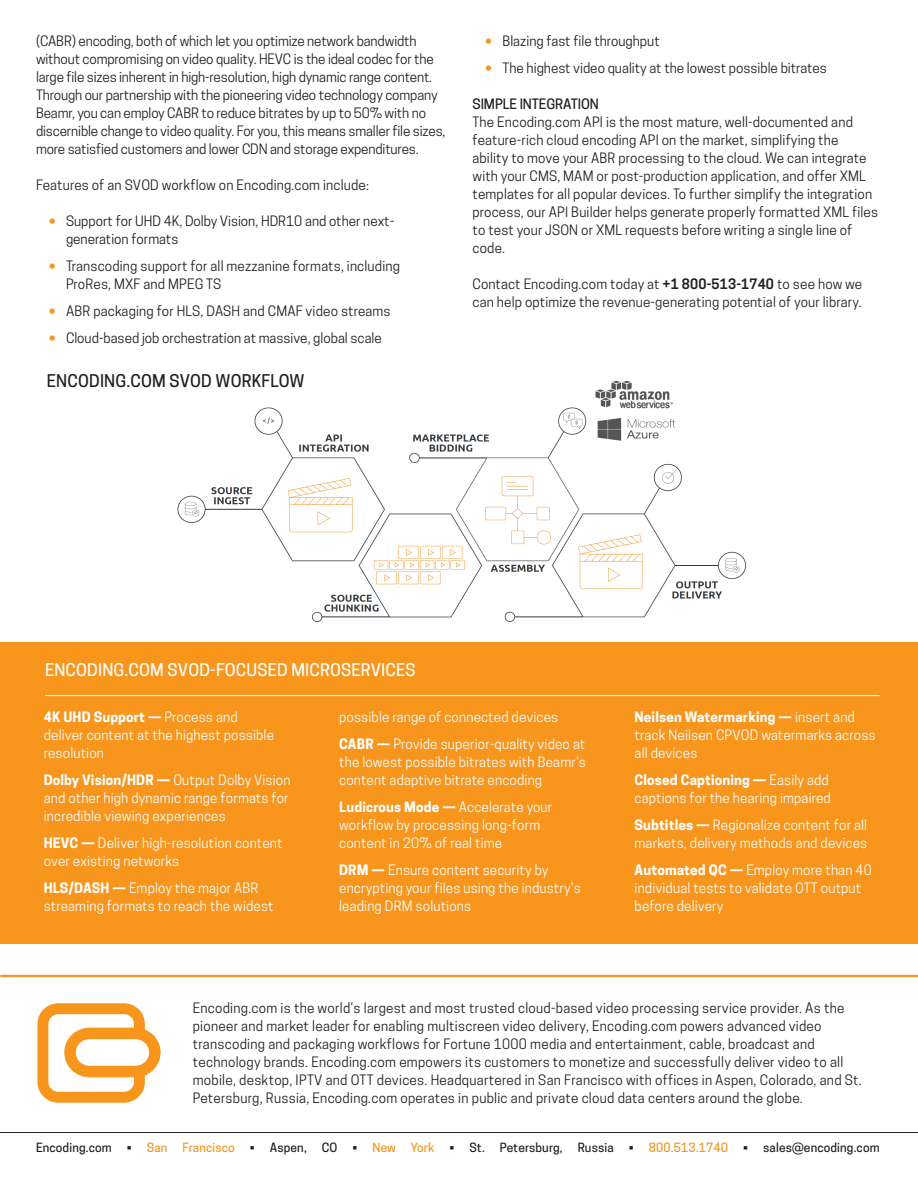
<style>
.page{position:relative;width:918px;height:1188px;background:#fff}
.page>*{position:absolute;margin:0;border:0;box-sizing:border-box;transform-origin:0 0}
.Sidebar_Copy{font:500 16.5px "Cooper Hewitt";letter-spacing:.01em;color:#fff}
.Table_Head{font:500 16.5px "Cooper Hewitt";letter-spacing:.01em;color:#231f20}
.t1{font:13.5px/18px "Cooper Hewitt";letter-spacing:.01em;color:#231f20}
.t2{font:13.5px/18px "Cooper Hewitt";letter-spacing:.01em;color:#fff}
.t3{font:13.5px/18px "Cooper Hewitt";letter-spacing:-.01em;color:#231f20}
.Paragraph_Head{font:500 13.5px "Cooper Hewitt";letter-spacing:-.005em;color:#231f20}
.t4{font:500 12px "Cooper Hewitt";letter-spacing:.01em;color:#231f20}
.t5{font:500 12px "Cooper Hewitt";letter-spacing:.01em;color:#f7951d}
.s1{color:#f7951d}
.s2{font-weight:600}
.s3{font-weight:700}
.s4{color:#231f20}
</style>
<div class="page">
<svg style="left:37px;top:1003px;width:124px;height:100px"></svg>
<hr style="left:0;top:975px;width:918px;height:2px;background:#f7951d">
<hr style="left:0;top:1132px;width:918px;height:1px;background:#231f20">
<div style="left:0;top:642px;width:918px;height:302px;background:#f7951d"></div>
<hr style="left:45px;top:695px;width:835px;height:1px;background:#fff">
<img style="left:177px;top:380px;width:570px;height:242px">
<p class="t3" style="left:36px;top:32px;width:411px">(CABR) encoding, both of which let you optimize network bandwidth without compromising on video quality. HEVC is the ideal codec for the large file sizes inherent in high-resolution, high dynamic range content.<br>Through our partnership with the pioneering video technology company Beamr, you can employ CABR to reduce bitrates by up to 50% with no discernible change to video quality. For you, this means smaller file sizes, more satisfied customers and lower CDN and storage expenditures.</p>
<p class="t1" style="left:36px;top:176px;width:334px">Features of an SVOD workflow on Encoding.com include:</p>
<p class="t1" style="left:66px;top:212px;width:330px;text-indent:-18px"><span class="s1">•</span> Support for UHD 4K, Dolby Vision, HDR10 and other next&shy;generation formats</p>
<p class="t1" style="left:66px;top:257px;width:335px;text-indent:-18px"><span class="s1">•</span> Transcoding support for all mezzanine formats, including<br>ProRes, MXF and MPEG TS</p>
<p class="t1" style="left:48px;top:302px;width:344px"><span class="s1">•</span> ABR packaging for HLS, DASH and CMAF video streams</p>
<p class="t1" style="left:48px;top:329px;width:335px"><span class="s1">•</span> Cloud-based job orchestration at massive, global scale</p>
<p class="Table_Head" style="left:47px;top:371px;width:259px">ENCODING.COM SVOD WORKFLOW</p>
<p class="t1" style="left:484px;top:32px;width:177px"><span class="s1">•</span> Blazing fast file throughput</p>
<p class="t1" style="left:484px;top:59px;width:344px"><span class="s1">•</span> The highest video quality at the lowest possible bitrates</p>
<p class="Paragraph_Head" style="left:472px;top:96px;width:128px">SIMPLE INTEGRATION</p>
<p class="t1" style="left:472px;top:113px;width:407px">The Encoding.com API is the most mature, well-documented and feature-rich cloud encoding API on the market, simplifying the<br>ability to move your ABR processing to the cloud. We can integrate with your CMS, MAM or post-production application, and offer XML templates for all popular devices. To further simplify the integration process, our API Builder helps generate properly formatted XML files to test your JSON or XML requests before writing a single line of code.</p>
<p class="t1" style="left:472px;top:275px;width:391px">Contact Encoding.com today at <span class="s2">+1 800-513-1740</span> to see how we can help optimize the revenue-generating potential of your library.</p>
<p class="Sidebar_Copy" style="left:45px;top:660px;width:372px">ENCODING.COM SVOD-FOCUSED MICROSERVICES</p>
<p class="t2" style="left:44px;top:708px;width:232px;text-indent:-18px"><span class="s1">•</span> <span class="s3">4K UHD Support —</span> Process and deliver content at the highest possible resolution</p>
<p class="t2" style="left:44px;top:771px;width:248px;text-indent:-18px"><span class="s1">•</span> <span class="s3">Dolby Vision/HDR —</span> Output Dolby Vision and other high dynamic range formats for incredible viewing experiences</p>
<p class="t2" style="left:44px;top:834px;width:240px;text-indent:-18px"><span class="s1">•</span> <span class="s3">HEVC —</span> Deliver high-resolution content over existing networks</p>
<p class="t2" style="left:44px;top:879px;width:231px;text-indent:-18px"><span class="s1">•</span> <span class="s3">HLS/DASH —</span> Employ the major ABR streaming formats to reach the widest</p>
<p class="t2" style="left:339px;top:708px;width:221px">possible range of connected devices</p>
<p class="t2" style="left:339px;top:735px;width:248px;text-align:justify;text-indent:-18px"><span class="s1">•</span> <span class="s3">CABR —</span> Provide superior-quality video at the lowest possible bitrates with Beamr’s content adaptive bitrate encoding</p>
<p class="t2" style="left:339px;top:798px;width:215px;text-indent:-18px"><span class="s1">•</span> <span class="s3">Ludicrous Mode —</span> Accelerate your workflow by processing long-form content in 20% of real time</p>
<p class="t2" style="left:339px;top:861px;width:243px;text-indent:-18px"><span class="s1">•</span> <span class="s3">DRM —</span> Ensure content security by encrypting your files using the industry’s leading DRM solutions</p>
<p class="t2" style="left:635px;top:708px;width:243px;text-indent:-18px"><span class="s1">•</span> <span class="s3">Neilsen Watermarking —</span> insert and track Neilsen CPVOD watermarks across all devices</p>
<p class="t2" style="left:617px;top:771px;width:216px;text-align:right"><span class="s1">•</span> <span class="s3">Closed Captioning —</span> Easily add captions for the hearing impaired</p>
<p class="t2" style="left:617px;top:816px;width:252px;text-align:right"><span class="s1">•</span> <span class="s3">Subtitles —</span> Regionalize content for all markets, delivery methods and devices</p>
<p class="t2" style="left:635px;top:861px;width:239px;text-indent:-18px"><span class="s1">•</span> <span class="s3">Automated QC —</span> Employ more than 40 individual tests to validate OTT output before delivery</p>
<p class="t1" style="left:193px;top:999px;width:671px">Encoding.com is the world’s largest and most trusted cloud-based video processing service provider. As the pioneer and market leader for enabling multiscreen video delivery, Encoding.com powers advanced video transcoding and packaging workflows for Fortune 1000 media and entertainment, cable, broadcast and technology brands. Encoding.com empowers its customers to monetize and successfully deliver video to all mobile, desktop, IPTV and OTT devices. Headquartered in San Francisco with offices in Aspen, Colorado, and St.<br>Petersburg, Russia, Encoding.com operates in public and private cloud data centers around the globe.</p>
<p class="t4" style="left:36px;top:1140px;width:77px">Encoding.com</p>
<p class="t5" style="left:127px;top:1140px;width:42px"><span class="s4">•</span> San</p>
<p class="t5" style="left:182px;top:1140px;width:54px">Francisco</p>
<p class="t4" style="left:250px;top:1140px;width:58px">• Aspen,</p>
<p class="t4" style="left:322px;top:1140px;width:17px">CO</p>
<p class="t5" style="left:353px;top:1140px;width:83px"><span class="s4">•</span> New York</p>
<p class="t4" style="left:449px;top:1140px;width:37px">• St.</p>
<p class="t4" style="left:500px;top:1140px;width:64px">Petersburg,</p>
<p class="t4" style="left:578px;top:1140px;width:38px">Russia</p>
<p class="t5" style="left:629px;top:1140px;width:101px"><span class="s4">•</span> 800.513.1740</p>
<p class="t4" style="left:743px;top:1140px;width:138px">• sales@encoding.com</p>
</div>
